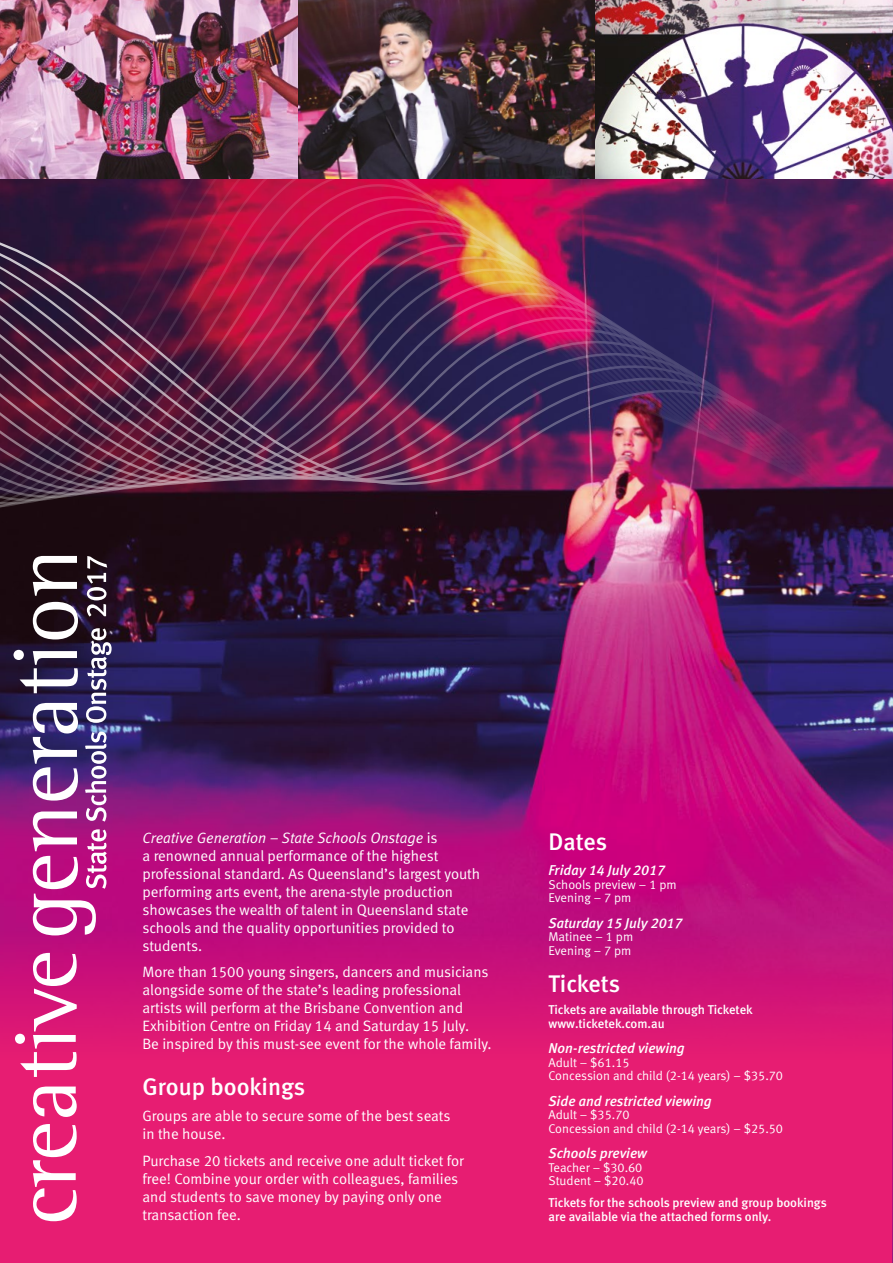
<style>
.page{position:relative;width:893px;height:1263px;background:#fff}
.page>*{position:absolute;margin:0;border:0;box-sizing:border-box;transform-origin:0 0}
.t1{font:24px "Meta Medium LF";color:#fff}
.t2{font:15px/18px "Meta Normal LF";color:#fff}
.t3{font:italic 14.25px "Meta Medium LF";color:#fff}
.t4{font:12.75px/13.5px "Meta Normal LF";color:#fff}
.t5{font:12.75px/13.5px "Meta Medium LF";color:#fff}
.s1{font-style:italic}
</style>
<div class="page">
<img style="left:0;top:179px;width:893px;height:1084px">
<div style="left:0;top:931px;width:891px;height:332px;background:linear-gradient(to bottom,#cc1279,#f1216f)"></div>
<img style="left:0;top:179px;width:885px;height:349px">
<img style="left:0;top:0;width:893px;height:179px">
<svg style="left:14px;top:556px;width:98px;height:379px"></svg>
<svg style="left:15px;top:953px;width:62px;height:268px"></svg>
<p class="t2" style="left:142px;top:828px;width:339px"><span class="s1">Creative Generation – State Schools Onstage</span> is<br>a renowned annual performance of the highest professional standard. As Queensland’s largest youth performing arts event, the arena-style production showcases the wealth of talent in Queensland state schools and the quality opportunities provided to students.</p>
<p class="t2" style="left:142px;top:963px;width:351px">More than 1500 young singers, dancers and musicians alongside some of the state’s leading professional artists will perform at the Brisbane Convention and Exhibition Centre on Friday 14 and Saturday 15 July.<br>Be inspired by this must-see event for the whole family.</p>
<h1 class="t1" style="left:142px;top:1073px;width:164px">Group bookings</h1>
<p class="t2" style="left:142px;top:1107px;width:310px">Groups are able to secure some of the best seats in the house.</p>
<p class="t2" style="left:142px;top:1151px;width:323px">Purchase 20 tickets and receive one adult ticket for free! Combine your order with colleagues, families and students to save money by paying only one transaction fee.</p>
<h1 class="t1" style="left:548px;top:827px;width:60px">Dates</h1>
<p class="t3" style="left:548px;top:862px;width:118px">Friday 14 July 2017</p>
<p class="t4" style="left:548px;top:877px;width:130px">Schools preview – 1 pm<br>Evening – 7 pm</p>
<p class="t3" style="left:548px;top:914px;width:136px">Saturday 15 July 2017</p>
<p class="t4" style="left:548px;top:930px;width:86px">Matinee – 1 pm<br>Evening – 7 pm</p>
<h1 class="t1" style="left:548px;top:970px;width:73px">Tickets</h1>
<p class="t5" style="left:548px;top:1003px;width:206px">Tickets are available through Ticketek www.ticketek.com.au</p>
<p class="t3" style="left:548px;top:1040px;width:138px">Non-restricted viewing</p>
<p class="t4" style="left:548px;top:1055px;width:236px">Adult – $61.15<br>Concession and child (2-14 years) – $35.70</p>
<p class="t3" style="left:548px;top:1092px;width:165px">Side and restricted viewing</p>
<p class="t4" style="left:548px;top:1108px;width:236px">Adult – $35.70<br>Concession and child (2-14 years) – $25.50</p>
<p class="t3" style="left:548px;top:1145px;width:100px">Schools preview</p>
<p class="t4" style="left:548px;top:1160px;width:97px">Teacher – $30.60<br>Student – $20.40</p>
<p class="t5" style="left:548px;top:1196px;width:280px">Tickets for the schools preview and group bookings are available via the attached forms only.</p>
</div>
